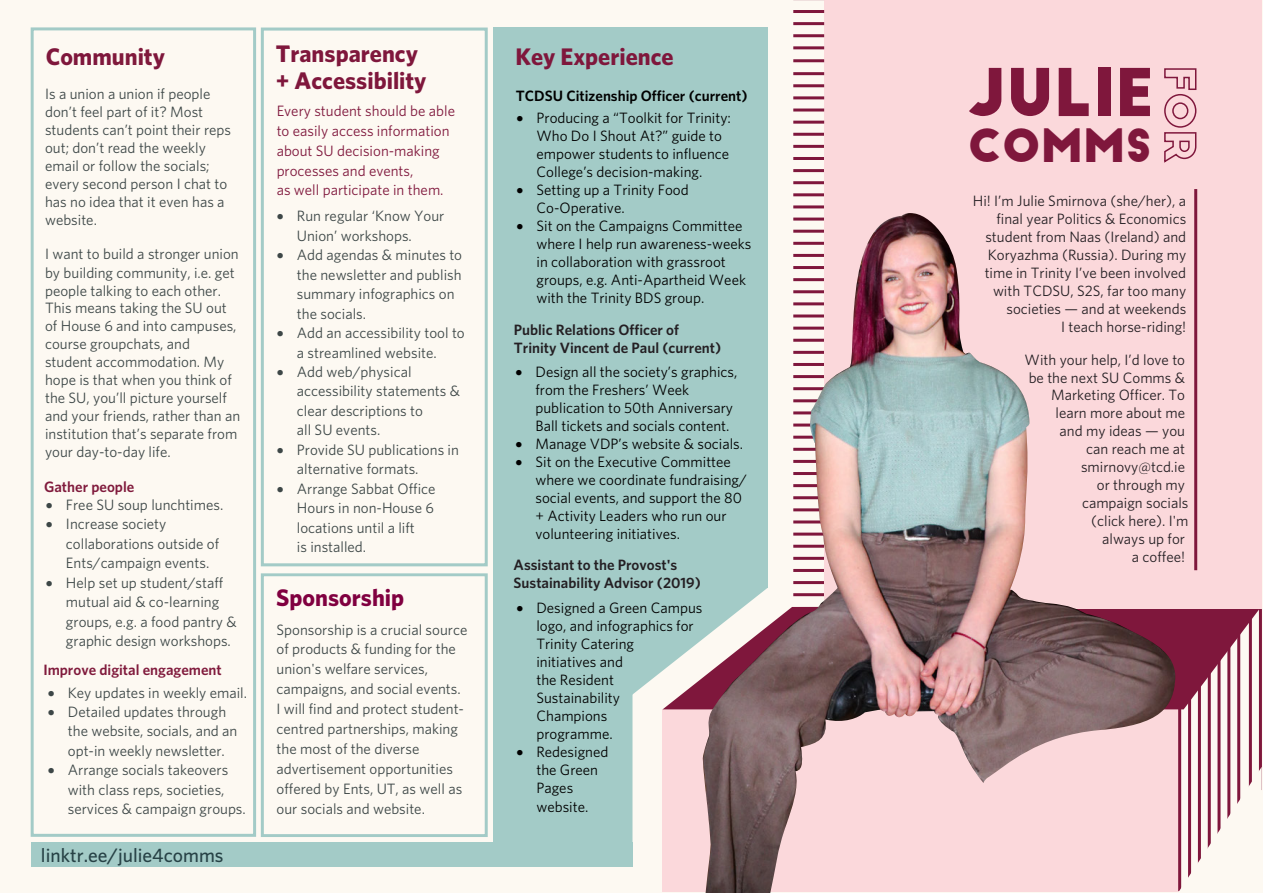
<style>
.page{position:relative;width:1263px;height:893px;background:#fdf9f2}
.page>*{position:absolute;margin:0;border:0;box-sizing:border-box;transform-origin:0 0}
.t1{font:64.2px "Big John";color:#7f173c}
.t2{font:45px "Big John";color:#7f173c}
.Heading_1{font:700 24px/26.7px "Whitney";color:#7f173c}
.t3{font:700 24px "Whitney";color:#800040}
.t4{font:500 19.5px "Whitney";color:#274246}
.Heading_1-2{font:15px/19.5px "Whitney";color:#3d4747}
.t5{font:15px/18px "Whitney";color:#000}
.t6{font:15px/17.9px "Whitney";color:#241f23;text-align:right}
.t7{font:15px/19.8px "Whitney";color:#7f173c}
.Heading_1-3{font:600 15px/18px "Whitney";color:#241f23}
.Heading_1-4{font:600 15px "Whitney";color:#801a3c}
.Heading_1-5{font:600 15px "Whitney";color:#000}
.t8{font:15px "Symbol";color:#000}
.s1{color:#801a3c}
</style>
<div class="page">
<div style="left:493px;top:27px;width:274px;height:561px;background:#a3cbc7"></div>
<svg style="left:493px;top:588px;width:210px;height:261px;background:#add0cb"></svg>
<div style="left:31px;top:842px;width:601px;height:25px;background:#a3cbc7"></div>
<div style="left:663px;top:709px;width:516px;height:183px;background:#fbd8db"></div>
<svg style="left:663px;top:606px;width:596px;height:103px"></svg>
<svg style="left:260px;top:27px;width:228px;height:540px"></svg>
<svg style="left:260px;top:573px;width:228px;height:264px"></svg>
<svg style="left:30px;top:27px;width:226px;height:810px"></svg>
<hr style="left:793px;top:205px;width:31px;height:3px;background:#7f173c">
<hr style="left:793px;top:193px;width:31px;height:3px;background:#7f173c">
<hr style="left:793px;top:181px;width:31px;height:3px;background:#7f173c">
<hr style="left:793px;top:169px;width:31px;height:3px;background:#7f173c">
<hr style="left:793px;top:157px;width:31px;height:3px;background:#7f173c">
<hr style="left:793px;top:145px;width:31px;height:3px;background:#7f173c">
<hr style="left:793px;top:133px;width:31px;height:3px;background:#7f173c">
<hr style="left:1178px;top:703px;width:3px;height:188px;background:#7f173c">
<hr style="left:1188px;top:695px;width:3px;height:184px;background:#7f173c">
<hr style="left:1208px;top:668px;width:3px;height:187px;background:#7f173c">
<hr style="left:1198px;top:680px;width:3px;height:191px;background:#7f173c">
<hr style="left:1217px;top:658px;width:3px;height:184px;background:#7f173c">
<hr style="left:1237px;top:632px;width:3px;height:184px;background:#7f173c">
<hr style="left:1227px;top:644px;width:3px;height:187px;background:#7f173c">
<hr style="left:1249px;top:614px;width:3px;height:191px;background:#7f173c">
<hr style="left:1259px;top:606px;width:3px;height:184px;background:#7f173c">
<svg style="left:1178px;top:767px;width:84px;height:124px"></svg>
<div style="left:824px;top:0;width:438px;height:609px;background:#fbd8db"></div>
<hr style="left:793px;top:121px;width:31px;height:3px;background:#7f173c">
<hr style="left:793px;top:109px;width:31px;height:3px;background:#7f173c">
<hr style="left:793px;top:96px;width:31px;height:3px;background:#7f173c">
<hr style="left:793px;top:84px;width:31px;height:3px;background:#7f173c">
<hr style="left:793px;top:72px;width:31px;height:3px;background:#7f173c">
<hr style="left:793px;top:59px;width:31px;height:3px;background:#7f173c">
<hr style="left:793px;top:46px;width:31px;height:3px;background:#7f173c">
<hr style="left:793px;top:34px;width:31px;height:3px;background:#7f173c">
<hr style="left:793px;top:22px;width:31px;height:3px;background:#7f173c">
<hr style="left:793px;top:10px;width:31px;height:3px;background:#7f173c">
<hr style="left:793px;top:0;width:31px;height:1px;background:#7f173c">
<hr style="left:1194px;top:189px;width:3px;height:381px;background:#7f173c">
<svg style="left:1164px;top:68px;width:33px;height:95px"></svg>
<img style="left:703px;top:213px;width:472px;height:680px">
<p class="Heading_1" style="left:46px;top:43px;width:121px">Comm<span class="s1">unit</span>y</p>
<p class="Heading_1-2" style="left:45px;top:84px;width:188px;line-height:18px">Is a union a union if people don’t feel part of it? Most students can’t point their reps out; don’t read the weekly email or follow the socials; every second person I chat to has no idea that it even has a website.</p>
<p class="Heading_1-2" style="left:45px;top:245px;width:197px;line-height:18px">I want to build a stronger union by building community, i.e. get people talking to each other.<br>This means taking the SU out of House 6 and into campuses, course groupchats, and student accommodation. My hope is that when you think of the SU, you’ll picture yourself and your friends, rather than an institution that’s separate from your day-to-day life.</p>
<p class="Heading_1-4" style="left:44px;top:477px;width:92px">Gather people</p>
<p class="Heading_1-2" style="left:46px;top:495px;width:179px">• Free SU soup lunchtimes.</p>
<p class="Heading_1-2" style="left:66px;top:514px;width:155px;text-indent:-20px">• Increase society collaborations outside of<br>Ents/campaign events.</p>
<p class="Heading_1-2" style="left:66px;top:572px;width:172px;text-indent:-20px">• Help set up student/staff mutual aid &amp; co-learning groups, e.g. a food pantry &amp; graphic design workshops.</p>
<p class="Heading_1-4" style="left:43px;top:661px;width:180px">Improve digital engagement</p>
<p class="Heading_1-2" style="left:48px;top:682px;width:201px">• Key updates in weekly email.</p>
<p class="Heading_1-2" style="left:68px;top:702px;width:171px;text-indent:-20px">• Detailed updates through the website, socials, and an opt-in weekly newsletter.</p>
<p class="Heading_1-2" style="left:68px;top:760px;width:179px;text-indent:-20px">• Arrange socials takeovers with class reps, societies, services &amp; campaign groups.</p>
<p class="t4" style="left:41px;top:843px;width:184px">linktr.ee/julie4comms</p>
<p class="Heading_1" style="left:276px;top:39px;width:152px">Transparency + Accessibility</p>
<p class="t7" style="left:277px;top:101px;width:180px">Every student should be able to easily access information about SU decision-making processes and events,<br>as well participate in them.</p>
<p class="Heading_1-2" style="left:297px;top:206px;width:149px;text-indent:-20px">• Run regular ‘Know Your<br>Union’ workshops.</p>
<p class="Heading_1-2" style="left:297px;top:245px;width:167px;text-indent:-20px">• Add agendas &amp; minutes to the newsletter and publish summary infographics on the socials.</p>
<p class="Heading_1-2" style="left:277px;top:323px;width:189px;text-align:center">• Add an accessibility tool to a streamlined website.</p>
<p class="Heading_1-2" style="left:297px;top:362px;width:165px;text-indent:-20px">• Add web/physical accessibility statements &amp; clear descriptions to<br>all SU events.</p>
<p class="Heading_1-2" style="left:297px;top:440px;width:164px;text-indent:-20px">• Provide SU publications in alternative formats.</p>
<p class="Heading_1-2" style="left:297px;top:478px;width:140px;text-indent:-20px">• Arrange Sabbat Office<br>Hours in non-House 6 locations until a lift<br>is installed.</p>
<p class="t3" style="left:276px;top:583px;width:130px">Sponsorship</p>
<p class="Heading_1-2" style="left:277px;top:619px;width:192px;line-height:20px">Sponsorship is a crucial source of products &amp; funding for the union's welfare services, campaigns, and social events.<br>I will find and protect student&shy;centred partnerships, making the most of the diverse advertisement opportunities offered by Ents, UT, as well as our socials and website.</p>
<p class="Heading_1" style="left:515px;top:43px;width:160px">Key Experience</p>
<p class="Heading_1-5" style="left:516px;top:86px;width:233px">TCDSU Citizenship Officer (current)</p>
<p class="t5" style="left:536px;top:109px;width:196px">Producing a “Toolkit for Trinity:<br>Who Do I Shout At?” guide to empower students to influence<br>College’s decision-making.</p>
<p class="t5" style="left:536px;top:181px;width:154px;text-indent:-20px">• Setting up a Trinity Food<br>Co-Operative.</p>
<p class="t5" style="left:536px;top:217px;width:216px;text-indent:-20px">• Sit on the Campaigns Committee where I help run awareness-weeks in collaboration with grassroot groups, e.g. Anti-Apartheid Week with the Trinity BDS group.</p>
<p class="Heading_1-3" style="left:514px;top:320px;width:209px">Public Relations Officer of<br>Trinity Vincent de Paul (current)</p>
<p class="t5" style="left:535px;top:362px;width:203px;text-indent:-20px">• Design all the society’s graphics, from the Freshers’ Week publication to 50th Anniversary<br>Ball tickets and socials content.</p>
<p class="t5" style="left:515px;top:434px;width:229px">• Manage VDP’s website &amp; socials.</p>
<p class="t5" style="left:535px;top:452px;width:213px;text-indent:-20px">• Sit on the Executive Committee where we coordinate fundraising/ social events, and support the 80 + Activity Leaders who run our volunteering initiatives.</p>
<p class="Heading_1-3" style="left:514px;top:556px;width:189px">Assistant to the Provost's<br>Sustainability Advisor (2019)</p>
<p class="t5" style="left:536px;top:599px;width:168px;text-indent:-20px">• Designed a Green Campus logo, and infographics for<br>Trinity Catering<br>initiatives and<br>the Resident<br>Sustainability<br>Champions<br>programme.</p>
<p class="t5" style="left:536px;top:743px;width:73px;text-indent:-20px">• Redesigned the Green<br>Pages website.</p>
<p class="t8" style="left:516px;top:108px;width:8px">•</p>
<p class="t1" style="left:968px;top:64px;width:188px">JULIE</p>
<p class="t2" style="left:968px;top:126px;width:186px">COMMS</p>
<p class="t6" style="left:973px;top:192px;width:215px">Hi! I’m Julie Smirnova (she/her), a final year Politics &amp; Economics student from Naas (Ireland) and<br>Koryazhma (Russia). During my time in Trinity I’ve been involved with TCDSU, S2S, far too many societies — and at weekends<br>I teach horse-riding!</p>
<p class="t6" style="left:1025px;top:350px;width:165px">With your help, I’d love to be the next SU Comms &amp;<br>Marketing Officer. To learn more about me<br>and my ideas — you<br>can reach me at smirnovy@tcd.ie<br>or through my<br>campaign socials<br>(click here). I'm<br>always up for<br>a coffee!</p>
</div>
